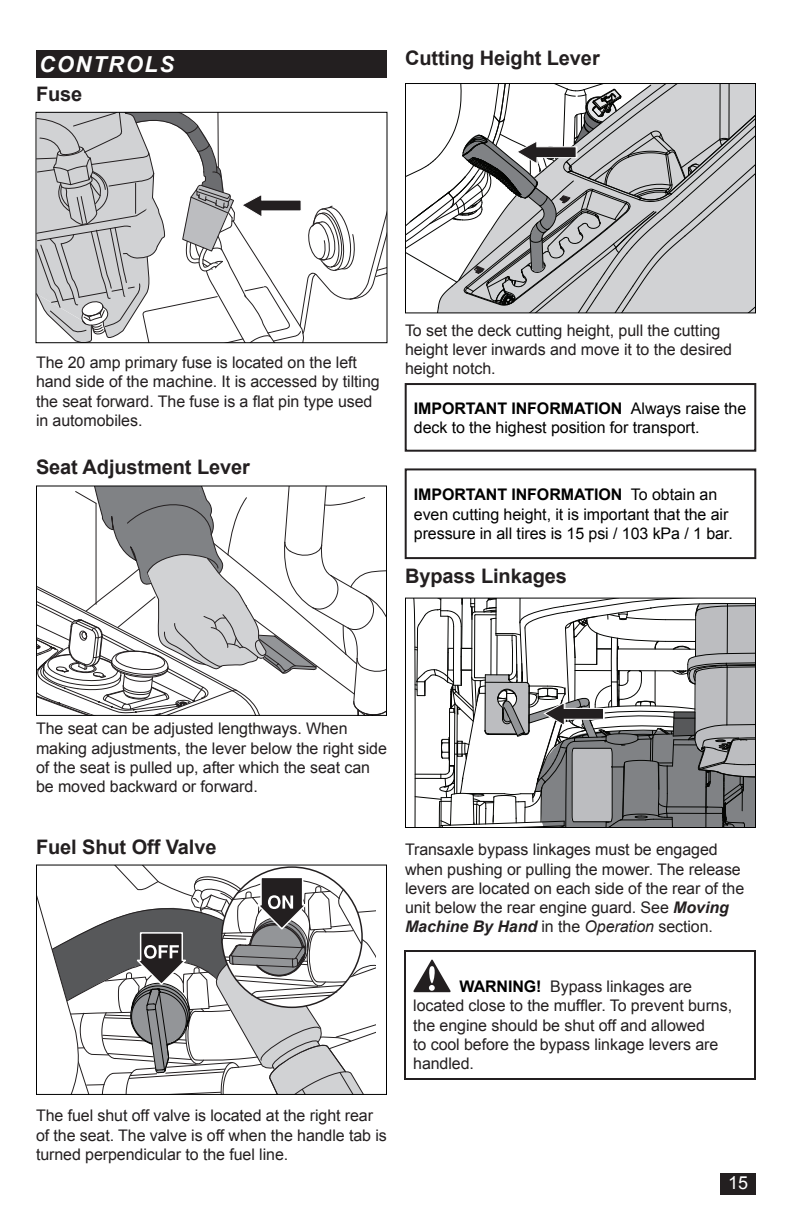
<style>
.page{position:relative;width:792px;height:1224px;background:#fff}
.page>*{position:absolute;margin:0;border:0;box-sizing:border-box;transform-origin:0 0}
.t1{font:italic 700 22px "Arial";letter-spacing:.075em;color:#fff}
.Head_10{font:700 20px "Arial";letter-spacing:-.005em;color:#231f20}
.t2{font:18px "Arial";color:#fff}
.Body_Text{font:16px/19.2px "Arial";letter-spacing:-.005em;color:#231f20}
.Warning{font:16px/19.2px "Arial";letter-spacing:-.005em;color:#000}
.Warning-2{font:16px/19.2px "Arial";letter-spacing:-.005em;color:#231f20}
.s1{font-weight:700}
.s2{font-weight:700;font-style:italic}
.s3{font-style:italic}
.s4{font-weight:700;color:#000}
</style>
<div class="page">
<div style="left:721px;top:1174px;width:35px;height:21px;background:#231f20"></div>
<div style="left:36px;top:50px;width:351px;height:28px;background:#231f20"></div>
<svg style="left:37px;top:112px;width:350px;height:231px"></svg>
<svg style="left:38px;top:488px;width:347px;height:226px"></svg>
<div style="left:36px;top:486px;width:351px;height:230px;border:1px solid #000"></div>
<svg style="left:38px;top:867px;width:338px;height:226px"></svg>
<div style="left:36px;top:865px;width:351px;height:230px;border:1px solid #000"></div>
<svg style="left:406px;top:84px;width:350px;height:229px"></svg>
<svg style="left:406px;top:598px;width:350px;height:230px"></svg>
<div style="left:405px;top:468px;width:351px;height:91px;border:2px solid #231f20"></div>
<div style="left:405px;top:383px;width:351px;height:69px;border:2px solid #231f20"></div>
<svg style="left:413px;top:959px;width:38px;height:33px"></svg>
<div style="left:404px;top:950px;width:352px;height:130px;border:2px solid #231f20"></div>
<h1 class="t1" style="left:39px;top:50px;width:136px">CONTROLS</h1>
<p class="Head_10" style="left:36px;top:81px;width:48px">Fuse</p>
<p class="Head_10" style="left:405px;top:45px;width:196px">Cutting Height Lever</p>
<p class="Body_Text" style="left:36px;top:353px;width:345px">The 20 amp primary fuse is located on the left hand side of the machine. It is accessed by tilting the seat forward. The fuse is a flat pin type used in automobiles.</p>
<p class="Head_10" style="left:36px;top:454px;width:215px">Seat Adjustment Lever</p>
<p class="Body_Text" style="left:405px;top:321px;width:329px">To set the deck cutting height, pull the cutting height lever inwards and move it to the desired height notch.</p>
<p class="Warning" style="left:414px;top:399px;width:334px"><span class="s1">IMPORTANT INFORMATION</span> Always raise the deck to the highest position for transport.</p>
<p class="Warning" style="left:414px;top:485px;width:320px"><span class="s1">IMPORTANT INFORMATION</span> To obtain an even cutting height, it is important that the air pressure in all tires is 15 psi / 103 kPa / 1 bar.</p>
<p class="Head_10" style="left:405px;top:563px;width:163px">Bypass Linkages</p>
<p class="Body_Text" style="left:36px;top:719px;width:352px">The seat can be adjusted lengthways. When making adjustments, the lever below the right side of the seat is pulled up, after which the seat can be moved backward or forward.</p>
<p class="Head_10" style="left:36px;top:834px;width:182px">Fuel Shut Off Valve</p>
<p class="Body_Text" style="left:36px;top:1106px;width:352px">The fuel shut off valve is located at the right rear of the seat. The valve is off when the handle tab is turned perpendicular to the fuel line.</p>
<p class="Body_Text" style="left:405px;top:840px;width:341px">Transaxle bypass linkages must be engaged when pushing or pulling the mower. The release levers are located on each side of the rear of the unit below the rear engine guard. See <span class="s2">Moving Machine By Hand</span> in the <span class="s3">Operation</span> section.</p>
<p class="Warning-2" style="left:413px;top:977px;width:320px;text-indent:46px"><span class="s4">WARNING!</span> Bypass linkages are located close to the muffler. To prevent burns, the engine should be shut off and allowed<br>to cool before the bypass linkage levers are handled.</p>
<p class="t2" style="left:728px;top:1171px;width:22px">15</p>
</div>
